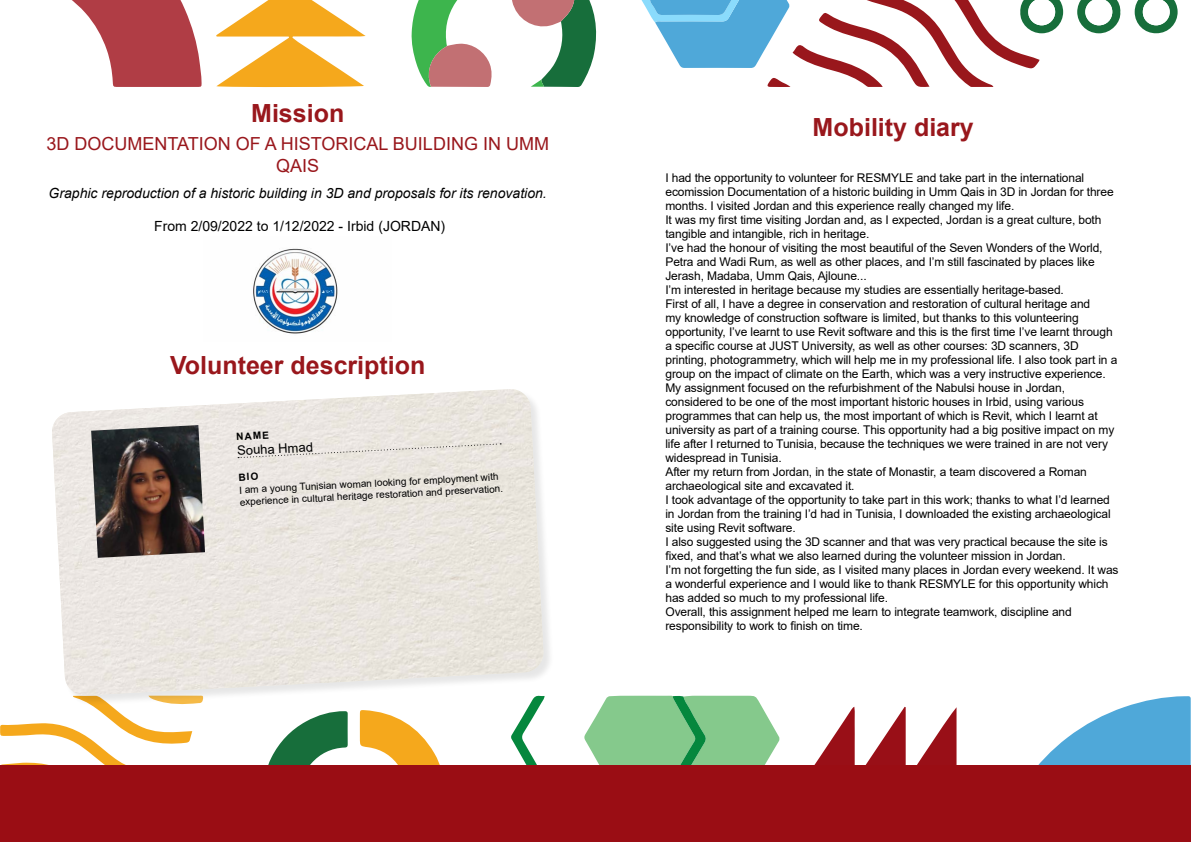
<style>
.page{position:relative;width:1191px;height:842px;background:#fff}
.page>*{position:absolute;margin:0;border:0;box-sizing:border-box;transform-origin:0 0}
.t1{font:700 25px "Arial";color:#99171c}
.t2{font:18px/21.6px "Arial";color:#99171c;text-align:center}
.t3{font:italic 14px "Arial";color:#000}
.t4{font:14px "Arial";color:#000}
.t5{font:13px "Arial";color:#000}
.t6{font:12px/14px "Arial";letter-spacing:-.01em;color:#000}
.t7{font:10px/12px "Arial";color:#000}
.t8{font:700 10px "Arial";color:#000}
</style>
<div class="page">
<svg style="left:1038px;top:696px;width:153px;height:69px"></svg>
<svg style="left:814px;top:707px;width:142px;height:58px"></svg>
<svg style="left:268px;top:711px;width:80px;height:54px"></svg>
<svg style="left:360px;top:710px;width:80px;height:55px"></svg>
<svg style="left:0;top:706px;width:193px;height:59px"></svg>
<svg style="left:511px;top:695px;width:268px;height:70px"></svg>
<div style="left:0;top:765px;width:1191px;height:77px;background:#9a0d14"></div>
<svg style="left:72px;top:0;width:130px;height:87px"></svg>
<svg style="left:216px;top:0;width:149px;height:88px"></svg>
<svg style="left:411px;top:0;width:186px;height:87px"></svg>
<svg style="left:641px;top:0;width:422px;height:87px"></svg>
<svg style="left:1134px;top:0;width:43px;height:34px"></svg>
<svg style="left:1077px;top:0;width:44px;height:34px"></svg>
<div style="left:52px;top:389px;width:502px;height:317px;background:#000;opacity:.1"></div>
<img style="left:52px;top:389px;width:492px;height:307px">
<img style="left:91px;top:425px;width:114px;height:133px">
<svg style="left:238px;top:443px;width:263px;height:15px;background:#e6e2dc"></svg>
<img style="left:253px;top:248px;width:85px;height:86px">
<svg style="left:239px;top:472px;width:19px;height:8px"></svg>
<h1 class="t1" style="left:251px;top:95px;width:95px">Mission</h1>
<h2 class="t2" style="left:46px;top:133px;width:504px">3D DOCUMENTATION OF A HISTORICAL BUILDING IN UMM<br>QAIS</h2>
<p class="t3" style="left:49px;top:184px;width:499px">Graphic reproduction of a historic building in 3D and proposals for its renovation.</p>
<p class="t4" style="left:154px;top:217px;width:293px">From 2/09/2022 to 1/12/2022 - Irbid (JORDAN)</p>
<h1 class="t1" style="left:170px;top:348px;width:257px">Volunteer description</h1>
<p class="t8" style="left:236px;top:429px;width:34px;rotate:-3deg">NAME</p>
<p class="t5" style="left:237px;top:442px;width:77px;rotate:-3deg">Souha Hmad</p>
<p class="t7" style="left:239px;top:484px;width:265px;rotate:-3deg">I am a young Tunisian woman looking for employment with experience in cultural heritage restoration and preservation.</p>
<h1 class="t1" style="left:812px;top:109px;width:163px">Mobility diary</h1>
<p class="t6" style="left:665px;top:170px;width:454px">I had the opportunity to volunteer for RESMYLE and take part in the international ecomission Documentation of a historic building in Umm Qais in 3D in Jordan for three months. I visited Jordan and this experience really changed my life.<br>It was my first time visiting Jordan and, as I expected, Jordan is a great culture, both tangible and intangible, rich in heritage.<br>I’ve had the honour of visiting the most beautiful of the Seven Wonders of the World, Petra and Wadi Rum, as well as other places, and I’m still fascinated by places like Jerash, Madaba, Umm Qais, Ajloune...<br>I’m interested in heritage because my studies are essentially heritage-based.<br>First of all, I have a degree in conservation and restoration of cultural heritage and<br>my knowledge of construction software is limited, but thanks to this volunteering opportunity, I’ve learnt to use Revit software and this is the first time I’ve learnt through a specific course at JUST University, as well as other courses: 3D scanners, 3D printing, photogrammetry, which will help me in my professional life. I also took part in a group on the impact of climate on the Earth, which was a very instructive experience.<br>My assignment focused on the refurbishment of the Nabulsi house in Jordan, considered to be one of the most important historic houses in Irbid, using various programmes that can help us, the most important of which is Revit, which I learnt at university as part of a training course. This opportunity had a big positive impact on my life after I returned to Tunisia, because the techniques we were trained in are not very widespread in Tunisia.<br>After my return from Jordan, in the state of Monastir, a team discovered a Roman archaeological site and excavated it.<br>I took advantage of the opportunity to take part in this work; thanks to what I’d learned in Jordan from the training I’d had in Tunisia, I downloaded the existing archaeological site using Revit software.<br>I also suggested using the 3D scanner and that was very practical because the site is fixed, and that’s what we also learned during the volunteer mission in Jordan.<br>I’m not forgetting the fun side, as I visited many places in Jordan every weekend. It was a wonderful experience and I would like to thank RESMYLE for this opportunity which has added so much to my professional life.<br>Overall, this assignment helped me learn to integrate teamwork, discipline and responsibility to work to finish on time.</p>
</div>
